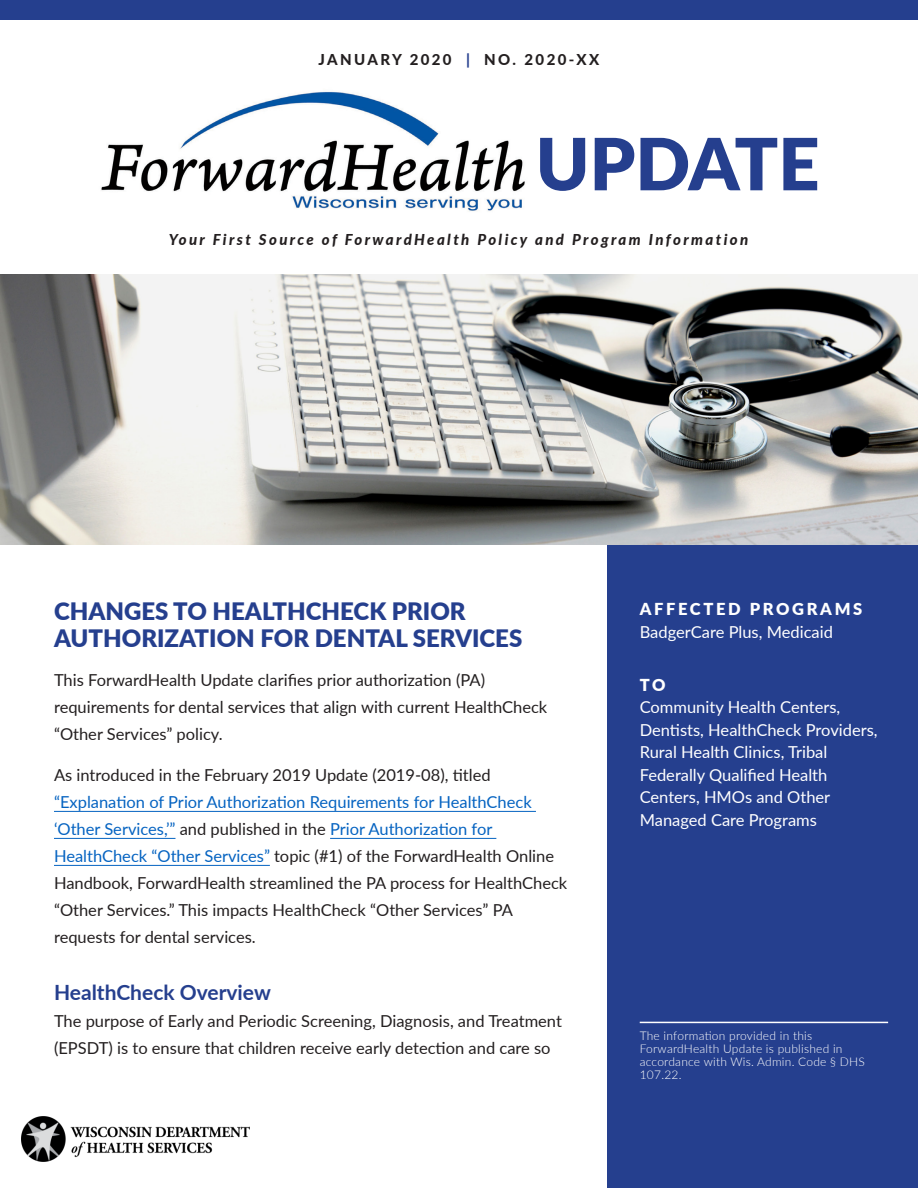
<style>
.page{position:relative;width:918px;height:1188px;background:#fff}
.page>*{position:absolute;margin:0;border:0;box-sizing:border-box;transform-origin:0 0}
.t1{font:900 72px "Lato";color:#253f8e}
.Update_Headline{font:900 24px/27px "Lato";color:#253f8e}
.Heading_1{font:700 21px "Lato";color:#253f8e}
.Body_Text_for_Update{font:16.5px/27px "Lato";color:#231f20}
.t2{font:16.5px/22.5px "Lato";color:#fff}
.t3{font:900 16.5px "Lato";letter-spacing:.16em;color:#fff}
.t4{font:italic 800 15px "Lato";letter-spacing:.16em;color:#231f20}
.t5{font:800 15px "Lato";letter-spacing:.16em;color:#231f20}
.Headline{font:300 12px/12.9px "Lato";letter-spacing:.02em;color:#fff}
.s1{color:#253f8e}
.s2{color:#0563c1}
</style>
<div class="page">
<div style="left:0;top:0;width:918px;height:20px;background:#253f8e"></div>
<img style="left:101px;top:91px;width:424px;height:120px">
<img style="left:1px;top:274px;width:916px;height:270px">
<div style="left:608px;top:545px;width:310px;height:643px;background:#253f8e"></div>
<img style="left:22px;top:1117px;width:228px;height:44px">
<hr style="left:640px;top:1022px;width:248px;height:1px;background:#fff">
<hr style="left:54px;top:811px;width:482px;height:1px;background:#0563c1">
<hr style="left:54px;top:838px;width:121px;height:1px;background:#0563c1">
<hr style="left:330px;top:838px;width:166px;height:1px;background:#0563c1">
<hr style="left:54px;top:865px;width:216px;height:1px;background:#0563c1">
<p class="t5" style="left:319px;top:49px;width:282px">JANUARY 2020 <span class="s1">|</span> NO. 2020-XX</p>
<h1 class="t1" style="left:536px;top:110px;width:285px">UPDATE</h1>
<p class="t4" style="left:169px;top:229px;width:581px">Your First Source of ForwardHealth Policy and Program Information</p>
<p class="Update_Headline" style="left:54px;top:597px;width:470px">CHANGES TO HEALTHCHECK PRIOR<br>AUTHORIZATION FOR DENTAL SERVICES</p>
<p class="Body_Text_for_Update" style="left:54px;top:666px;width:495px">This ForwardHealth Update clarifies prior authorization (PA) requirements for dental services that align with current HealthCheck “Other Services” policy.</p>
<p class="Body_Text_for_Update" style="left:54px;top:760px;width:515px">As introduced in the February 2019 Update (2019-08), titled <span class="s2">“Explanation of Prior Authorization Requirements for HealthCheck ‘Other Services,’”</span> and published in the <span class="s2">Prior Authorization for HealthCheck “Other Services”</span> topic (#1) of the ForwardHealth Online Handbook, ForwardHealth streamlined the PA process for HealthCheck “Other Services.” This impacts HealthCheck “Other Services” PA requests for dental services.</p>
<p class="Heading_1" style="left:54px;top:977px;width:218px">HealthCheck Overview</p>
<p class="Body_Text_for_Update" style="left:54px;top:1007px;width:509px">The purpose of Early and Periodic Screening, Diagnosis, and Treatment (EPSDT) is to ensure that children receive early detection and care so</p>
<p class="t3" style="left:640px;top:597px;width:224px">AFFECTED PROGRAMS</p>
<p class="t2" style="left:640px;top:620px;width:195px">BadgerCare Plus, Medicaid</p>
<p class="t3" style="left:640px;top:672px;width:27px">TO</p>
<p class="t2" style="left:640px;top:695px;width:239px">Community Health Centers,<br>Dentists, HealthCheck Providers,<br>Rural Health Clinics, Tribal<br>Federally Qualified Health<br>Centers, HMOs and Other<br>Managed Care Programs</p>
<p class="Headline" style="left:640px;top:1029px;width:227px">The information provided in this<br>ForwardHealth Update is published in accordance with Wis. Admin. Code § DHS<br>107.22.</p>
</div>
